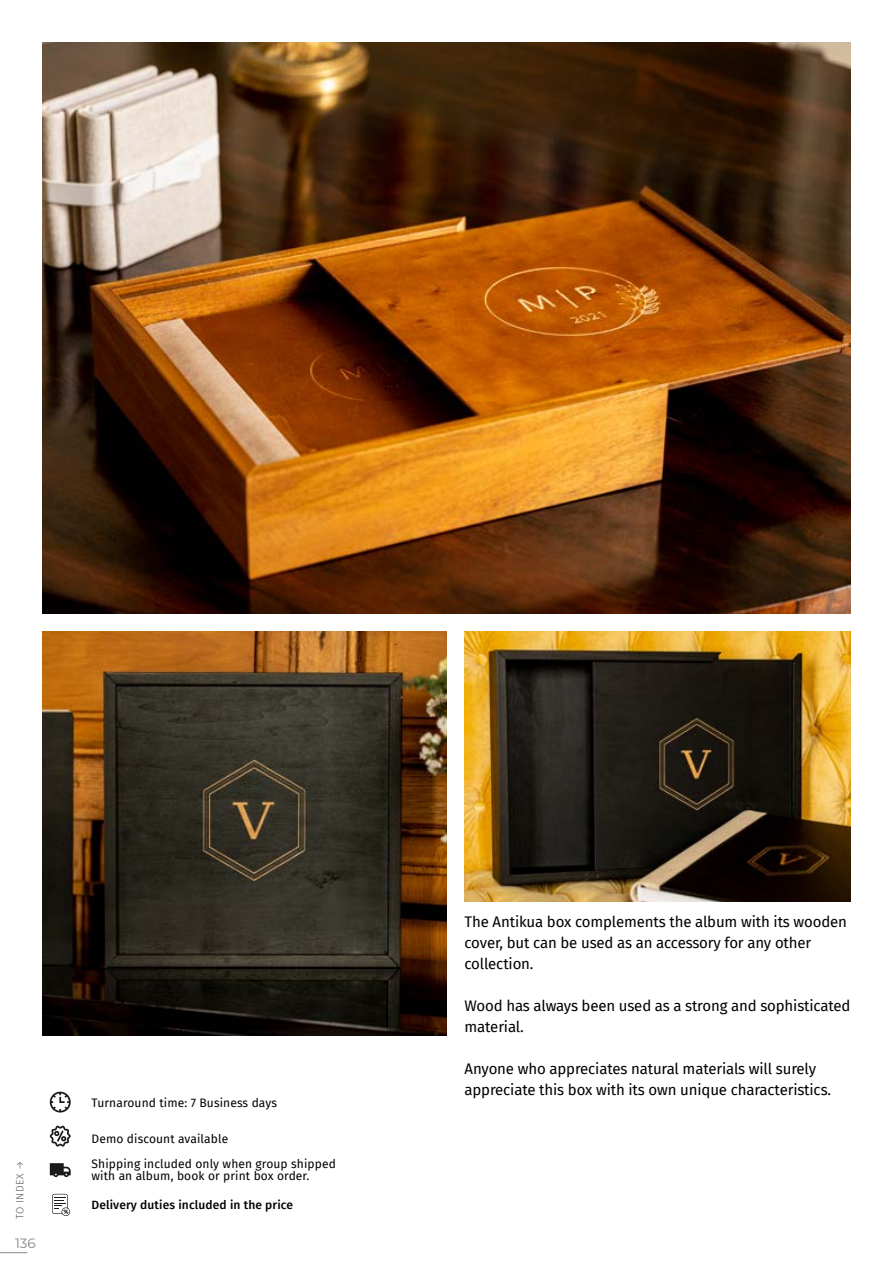
<style>
.page{position:relative;width:893px;height:1263px;background:#fff}
.page>*{position:absolute;margin:0;border:0;box-sizing:border-box;transform-origin:0 0}
.t1{font:15px/21px "Fira Sans";letter-spacing:-.01em;color:#000}
.t2{font:13.5px "Montserrat";color:#878787}
.t3{font:12px/12px "Fira Sans";letter-spacing:.01em;color:#000}
.t4{font:500 12px "Fira Sans";letter-spacing:.01em;color:#000}
.t5{font:300 10.5px "Fira Sans";letter-spacing:.03em;color:#575756}
</style>
<div class="page">
<svg style="left:50px;top:1163px;width:21px;height:14px"></svg>
<svg style="left:50px;top:1125px;width:21px;height:22px"></svg>
<svg style="left:52px;top:1194px;width:18px;height:22px"></svg>
<svg style="left:0;top:1252px;width:27px;height:1px"></svg>
<svg style="left:50px;top:1092px;width:21px;height:20px"></svg>
<img style="left:465px;top:631px;width:385px;height:270px">
<img style="left:43px;top:631px;width:403px;height:404px">
<img style="left:43px;top:43px;width:807px;height:570px">
<p class="t5" style="left:12px;top:1219px;width:60px;rotate:-90deg">TO INDEX →</p>
<p class="t2" style="left:15px;top:1234px;width:22px">136</p>
<p class="t3" style="left:92px;top:1096px;width:187px">Turnaround time: 7 Business days</p>
<p class="t3" style="left:92px;top:1132px;width:138px">Demo discount available</p>
<p class="t3" style="left:92px;top:1158px;width:246px">Shipping included only when group shipped with an album, book or print box order.</p>
<p class="t4" style="left:92px;top:1195px;width:203px">Delivery duties included in the price</p>
<p class="t1" style="left:465px;top:911px;width:384px">The Antikua box complements the album with its wooden cover, but can be used as an accessory for any other collection.</p>
<p class="t1" style="left:465px;top:995px;width:387px">Wood has always been used as a strong and sophisticated material.</p>
<p class="t1" style="left:465px;top:1058px;width:368px">Anyone who appreciates natural materials will surely appreciate this box with its own unique characteristics.</p>
</div>
